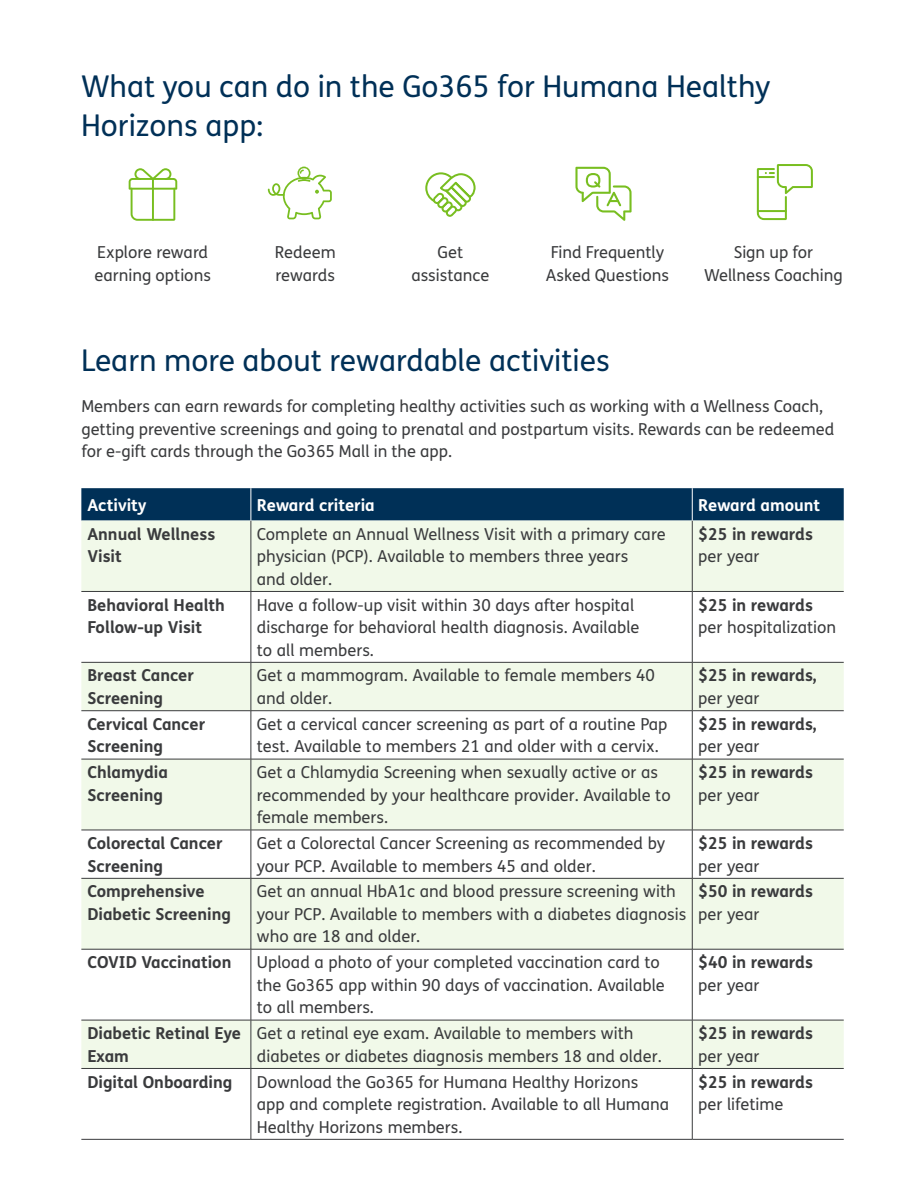
<style>
.page{position:relative;width:918px;height:1188px;background:#fff}
.page>*{position:absolute;margin:0;border:0;box-sizing:border-box;transform-origin:0 0}
.t1{font:30px/39px "FS Humana";color:#003057}
.t2{font:16.5px/22.5px "FS Humana";color:#3a3b3d}
.t3{font:700 16.5px/22.5px "FS Humana";color:#3a3b3d}
.t4{font:700 16.5px "FS Humana";color:#fff}
.s1{font-weight:400}
.s2{font-weight:700}
</style>
<div class="page">
<div style="left:81px;top:488px;width:763px;height:33px;background:#003057"></div>
<svg style="left:81px;top:521px;width:763px;height:547px;fill:#f1f9e9"></svg>
<hr style="left:251px;top:521px;width:1px;height:70px;background:#3a3b3d">
<hr style="left:692px;top:521px;width:1px;height:70px;background:#3a3b3d">
<hr style="left:81px;top:591px;width:170px;height:1px;background:#3a3b3d">
<hr style="left:251px;top:591px;width:441px;height:1px;background:#3a3b3d">
<hr style="left:251px;top:592px;width:1px;height:70px;background:#3a3b3d">
<hr style="left:692px;top:591px;width:152px;height:1px;background:#3a3b3d">
<hr style="left:692px;top:592px;width:1px;height:70px;background:#3a3b3d">
<hr style="left:81px;top:662px;width:170px;height:1px;background:#3a3b3d">
<hr style="left:251px;top:662px;width:441px;height:1px;background:#3a3b3d">
<hr style="left:251px;top:663px;width:1px;height:48px;background:#3a3b3d">
<hr style="left:692px;top:662px;width:152px;height:1px;background:#3a3b3d">
<hr style="left:692px;top:663px;width:1px;height:48px;background:#3a3b3d">
<hr style="left:81px;top:710px;width:170px;height:1px;background:#3a3b3d">
<hr style="left:251px;top:710px;width:441px;height:1px;background:#3a3b3d">
<hr style="left:251px;top:711px;width:1px;height:48px;background:#3a3b3d">
<hr style="left:692px;top:710px;width:152px;height:1px;background:#3a3b3d">
<hr style="left:692px;top:711px;width:1px;height:48px;background:#3a3b3d">
<hr style="left:81px;top:759px;width:170px;height:1px;background:#3a3b3d">
<hr style="left:251px;top:759px;width:441px;height:1px;background:#3a3b3d">
<hr style="left:251px;top:759px;width:1px;height:71px;background:#3a3b3d">
<hr style="left:692px;top:759px;width:152px;height:1px;background:#3a3b3d">
<hr style="left:692px;top:759px;width:1px;height:71px;background:#3a3b3d">
<hr style="left:81px;top:830px;width:170px;height:1px;background:#3a3b3d">
<hr style="left:251px;top:830px;width:441px;height:1px;background:#3a3b3d">
<hr style="left:251px;top:830px;width:1px;height:48px;background:#3a3b3d">
<hr style="left:692px;top:830px;width:152px;height:1px;background:#3a3b3d">
<hr style="left:692px;top:830px;width:1px;height:48px;background:#3a3b3d">
<hr style="left:81px;top:878px;width:170px;height:1px;background:#3a3b3d">
<hr style="left:251px;top:878px;width:441px;height:1px;background:#3a3b3d">
<hr style="left:251px;top:879px;width:1px;height:70px;background:#3a3b3d">
<hr style="left:692px;top:878px;width:152px;height:1px;background:#3a3b3d">
<hr style="left:692px;top:879px;width:1px;height:70px;background:#3a3b3d">
<hr style="left:81px;top:949px;width:170px;height:1px;background:#3a3b3d">
<hr style="left:251px;top:949px;width:441px;height:1px;background:#3a3b3d">
<hr style="left:251px;top:949px;width:1px;height:71px;background:#3a3b3d">
<hr style="left:692px;top:949px;width:152px;height:1px;background:#3a3b3d">
<hr style="left:692px;top:949px;width:1px;height:71px;background:#3a3b3d">
<hr style="left:81px;top:1020px;width:170px;height:1px;background:#3a3b3d">
<hr style="left:251px;top:1020px;width:441px;height:1px;background:#3a3b3d">
<hr style="left:251px;top:1020px;width:1px;height:48px;background:#3a3b3d">
<hr style="left:692px;top:1020px;width:152px;height:1px;background:#3a3b3d">
<hr style="left:692px;top:1020px;width:1px;height:48px;background:#3a3b3d">
<hr style="left:81px;top:1068px;width:170px;height:1px;background:#3a3b3d">
<hr style="left:251px;top:1068px;width:441px;height:1px;background:#3a3b3d">
<hr style="left:251px;top:1069px;width:1px;height:70px;background:#3a3b3d">
<hr style="left:692px;top:1068px;width:152px;height:1px;background:#3a3b3d">
<hr style="left:692px;top:1069px;width:1px;height:70px;background:#3a3b3d">
<hr style="left:81px;top:1139px;width:170px;height:1px;background:#3a3b3d">
<hr style="left:251px;top:1139px;width:441px;height:1px;background:#3a3b3d">
<hr style="left:692px;top:1139px;width:152px;height:1px;background:#3a3b3d">
<hr style="left:251px;top:488px;width:1px;height:33px;background:#fff">
<hr style="left:692px;top:488px;width:1px;height:33px;background:#fff">
<svg style="left:425px;top:172px;width:51px;height:45px"></svg>
<svg style="left:268px;top:167px;width:64px;height:52px"></svg>
<svg style="left:129px;top:168px;width:48px;height:53px"></svg>
<svg style="left:575px;top:167px;width:57px;height:54px"></svg>
<svg style="left:757px;top:164px;width:56px;height:56px"></svg>
<p class="t1" style="left:81px;top:66px;width:691px">What you can do in the Go365 for Humana Healthy<br>Horizons app:</p>
<p class="t2" style="left:95px;top:241px;width:118px">Explore reward earning options</p>
<p class="t2" style="left:275px;top:241px;width:62px">Redeem rewards</p>
<p class="t2" style="left:411px;top:241px;width:80px;text-align:center">Get assistance</p>
<p class="t2" style="left:546px;top:241px;width:125px">Find Frequently<br>Asked Questions</p>
<p class="t2" style="left:704px;top:241px;width:140px;text-align:center">Sign up for<br>Wellness Coaching</p>
<p class="t1" style="left:81px;top:340px;width:530px">Learn more about rewardable activities</p>
<p class="t2" style="left:81px;top:395px;width:755px">Members can earn rewards for completing healthy activities such as working with a Wellness Coach, getting preventive screenings and going to prenatal and postpartum visits. Rewards can be redeemed for e-gift cards through the Go365 Mall in the app.</p>
<p class="t4" style="left:87px;top:492px;width:61px">Activity</p>
<p class="t4" style="left:257px;top:492px;width:119px">Reward criteria</p>
<p class="t4" style="left:698px;top:492px;width:123px">Reward amount</p>
<p class="t3" style="left:87px;top:522px;width:129px">Annual Wellness<br>Visit</p>
<p class="t2" style="left:257px;top:522px;width:410px">Complete an Annual Wellness Visit with a primary care physician (PCP). Available to members three years<br>and older.</p>
<p class="t3" style="left:698px;top:522px;width:116px">$25 in rewards <span class="s1">per year</span></p>
<p class="t3" style="left:87px;top:593px;width:139px">Behavioral Health<br>Follow-up Visit</p>
<p class="t2" style="left:257px;top:593px;width:384px">Have a follow-up visit within 30 days after hospital discharge for behavioral health diagnosis. Available to all members.</p>
<p class="t2" style="left:698px;top:593px;width:139px"><span class="s2">$25 in rewards </span>per hospitalization</p>
<p class="t3" style="left:87px;top:664px;width:108px">Breast Cancer<br>Screening</p>
<p class="t2" style="left:257px;top:664px;width:400px">Get a mammogram. Available to female members 40 and older.</p>
<p class="t3" style="left:698px;top:664px;width:120px">$25 in rewards, <span class="s1">per year</span></p>
<p class="t3" style="left:87px;top:712px;width:119px">Cervical Cancer<br>Screening</p>
<p class="t2" style="left:257px;top:712px;width:412px">Get a cervical cancer screening as part of a routine Pap test. Available to members 21 and older with a cervix.</p>
<p class="t3" style="left:698px;top:712px;width:120px">$25 in rewards, <span class="s1">per year</span></p>
<p class="t3" style="left:87px;top:760px;width:82px">Chlamydia<br>Screening</p>
<p class="t2" style="left:257px;top:761px;width:415px">Get a Chlamydia Screening when sexually active or as recommended by your healthcare provider. Available to female members.</p>
<p class="t3" style="left:698px;top:760px;width:116px">$25 in rewards <span class="s1">per year</span></p>
<p class="t3" style="left:87px;top:831px;width:137px">Colorectal Cancer<br>Screening</p>
<p class="t2" style="left:257px;top:832px;width:410px">Get a Colorectal Cancer Screening as recommended by your PCP. Available to members 45 and older.</p>
<p class="t3" style="left:698px;top:831px;width:116px">$25 in rewards <span class="s1">per year</span></p>
<p class="t3" style="left:87px;top:880px;width:145px">Comprehensive<br>Diabetic Screening</p>
<p class="t2" style="left:257px;top:880px;width:431px">Get an annual HbA1c and blood pressure screening with your PCP. Available to members with a diabetes diagnosis who are 18 and older.</p>
<p class="t3" style="left:698px;top:880px;width:116px">$50 in rewards <span class="s1">per year</span></p>
<p class="t3" style="left:87px;top:950px;width:146px">COVID Vaccination</p>
<p class="t2" style="left:257px;top:951px;width:410px">Upload a photo of your completed vaccination card to the Go365 app within 90 days of vaccination. Available to all members.</p>
<p class="t3" style="left:698px;top:950px;width:116px">$40 in rewards <span class="s1">per year</span></p>
<p class="t3" style="left:87px;top:1021px;width:155px">Diabetic Retinal Eye<br>Exam</p>
<p class="t2" style="left:257px;top:1022px;width:406px">Get a retinal eye exam. Available to members with diabetes or diabetes diagnosis members 18 and older.</p>
<p class="t3" style="left:698px;top:1021px;width:116px">$25 in rewards <span class="s1">per year</span></p>
<p class="t3" style="left:87px;top:1070px;width:147px">Digital Onboarding</p>
<p class="t2" style="left:257px;top:1070px;width:414px">Download the Go365 for Humana Healthy Horizons app and complete registration. Available to all Humana<br>Healthy Horizons members.</p>
<p class="t3" style="left:698px;top:1070px;width:116px">$25 in rewards <span class="s1">per lifetime</span></p>
</div>
